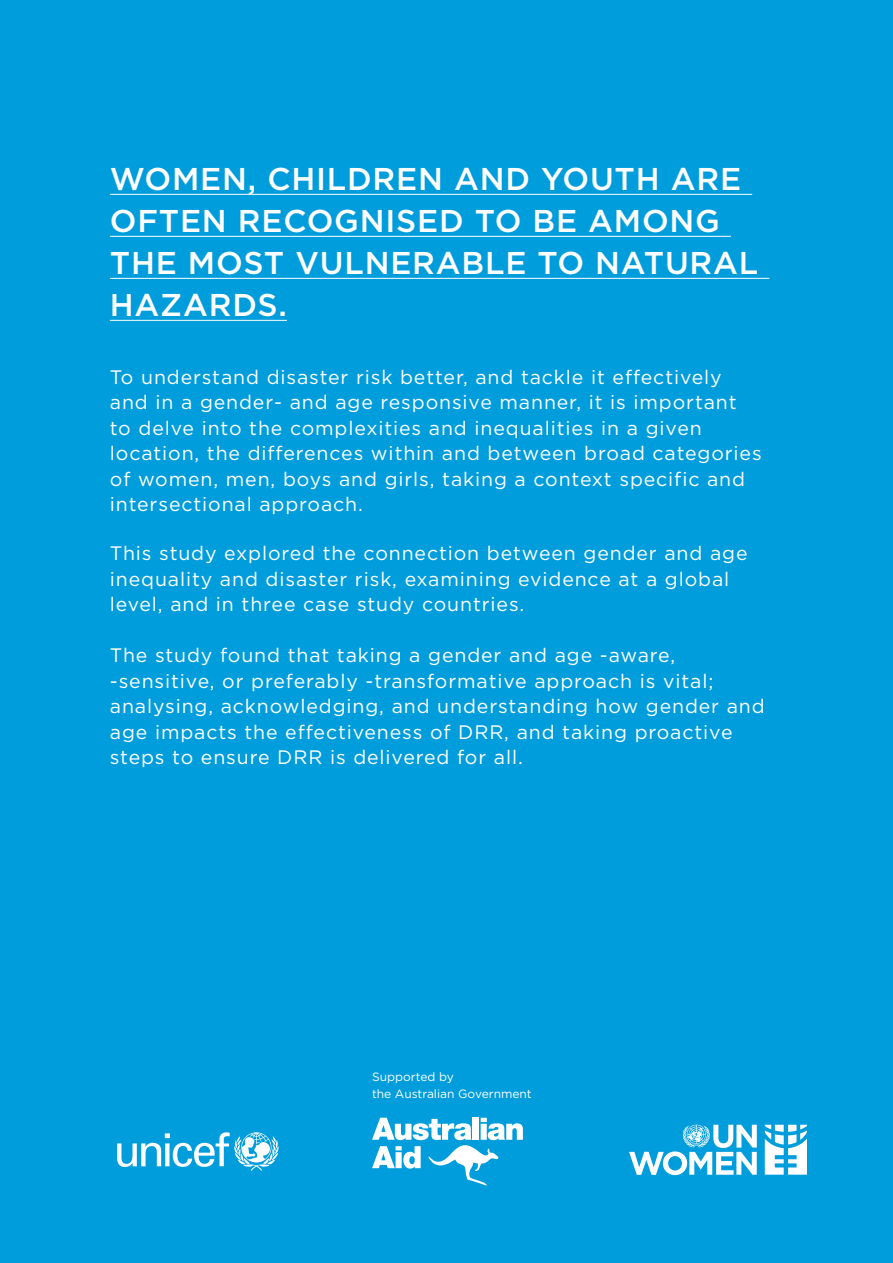
<style>
.page{position:relative;width:893px;height:1263px;background:#009ddc}
.page>*{position:absolute;margin:0;border:0;box-sizing:border-box;transform-origin:0 0}
.t1{font:500 31.5px/42px "Gotham";letter-spacing:.025em;color:#fff}
.t2{font:19.5px/25.5px "Gotham";letter-spacing:.045em;color:#fff}
.t3{font:12px/16.5px "Gotham";color:#fff}
</style>
<div class="page">
<hr style="left:110px;top:194px;width:642px;height:1px;background:#fff">
<hr style="left:110px;top:236px;width:621px;height:1px;background:#fff">
<hr style="left:110px;top:278px;width:659px;height:1px;background:#fff">
<hr style="left:110px;top:320px;width:177px;height:1px;background:#fff">
<svg style="left:117px;top:1132px;width:162px;height:39px"></svg>
<svg style="left:629px;top:1124px;width:128px;height:51px"></svg>
<svg style="left:765px;top:1125px;width:42px;height:50px"></svg>
<svg style="left:372px;top:1118px;width:151px;height:67px"></svg>
<h1 class="t1" style="left:110px;top:157px;width:650px">WOMEN, CHILDREN AND YOUTH ARE<br>OFTEN RECOGNISED TO BE AMONG<br>THE MOST VULNERABLE TO NATURAL<br>HAZARDS.</h1>
<p class="t2" style="left:110px;top:364px;width:653px">To understand disaster risk better, and tackle it effectively and in a gender- and age responsive manner, it is important to delve into the complexities and inequalities in a given location, the differences within and between broad categories of women, men, boys and girls, taking a context specific and intersectional approach.</p>
<p class="t2" style="left:110px;top:540px;width:639px">This study explored the connection between gender and age inequality and disaster risk, examining evidence at a global level, and in three case study countries.</p>
<p class="t2" style="left:110px;top:642px;width:656px">The study found that taking a gender and age -aware, -sensitive, or preferably -transformative approach is vital; analysing, acknowledging, and understanding how gender and age impacts the effectiveness of DRR, and taking proactive steps to ensure DRR is delivered for all.</p>
<p class="t3" style="left:372px;top:1069px;width:161px">Supported by<br>the Australian Government</p>
</div>
